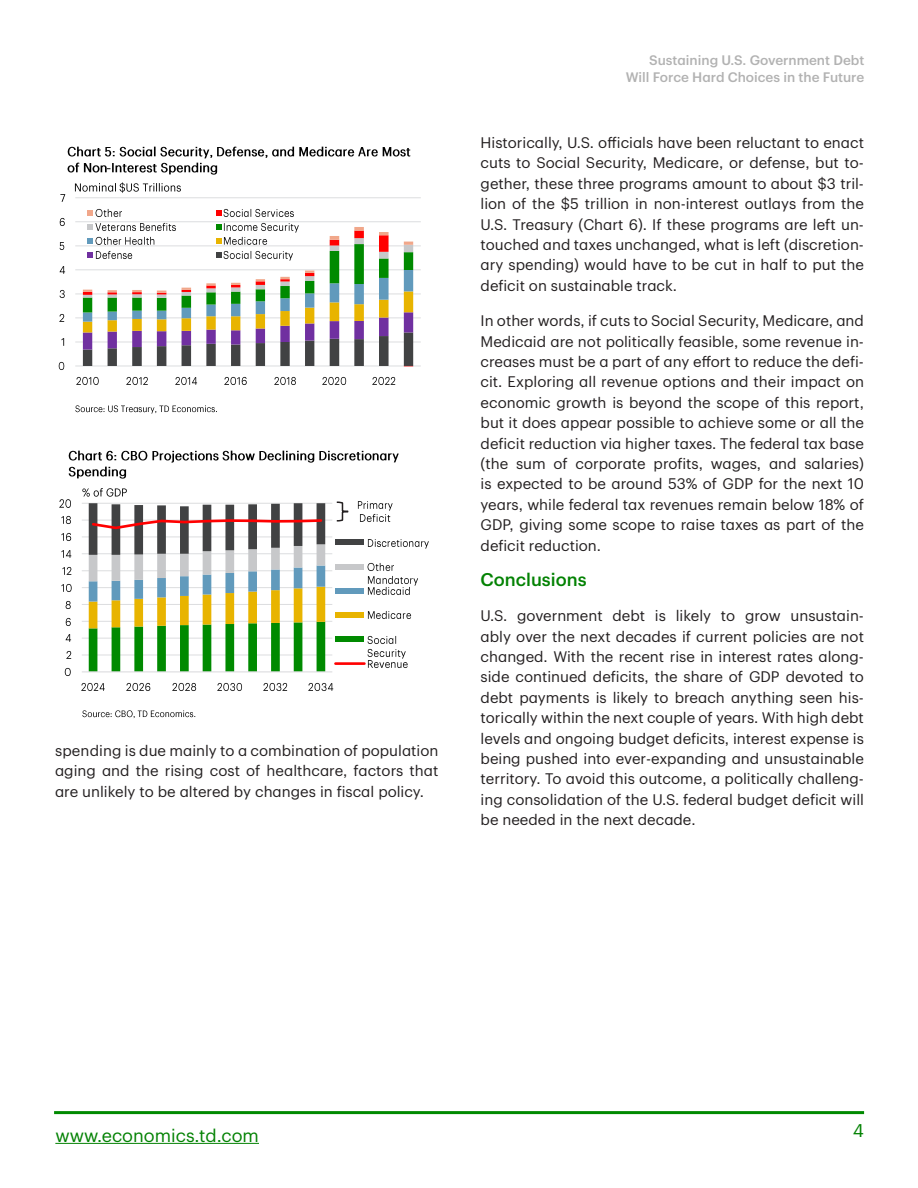
<style>
.page{position:relative;width:918px;height:1188px;background:#fff}
.page>*{position:absolute;margin:0;border:0;box-sizing:border-box;transform-origin:0 0}
.t1{font:18px "TD Graphik";color:#038203}
.Subtitle{font:500 18px "TD Graphik";color:#038203}
.Paragraph{font:15px/20.4px "TD Graphik";color:#231f20;text-align:justify}
.t2{font:500 13.5px/16.2px "TD Graphik";color:#b2b2b2;text-align:right}
</style>
<div class="page">
<hr style="left:55px;top:1143px;width:204px;height:1px;background:#038203">
<hr style="left:54px;top:1111px;width:810px;height:3px;background:#008a00">
<hr style="left:75px;top:366px;width:346px;height:1px;background:#dcdddf">
<hr style="left:75px;top:342px;width:346px;height:1px;background:#dcdddf">
<hr style="left:75px;top:318px;width:346px;height:1px;background:#dcdddf">
<hr style="left:75px;top:294px;width:346px;height:1px;background:#dcdddf">
<hr style="left:75px;top:269px;width:346px;height:1px;background:#dcdddf">
<hr style="left:75px;top:246px;width:346px;height:1px;background:#dcdddf">
<hr style="left:75px;top:221px;width:346px;height:1px;background:#dcdddf">
<hr style="left:75px;top:197px;width:346px;height:1px;background:#dcdddf">
<svg style="left:59px;top:361px;width:6px;height:9px"></svg>
<svg style="left:61px;top:338px;width:4px;height:8px"></svg>
<svg style="left:60px;top:314px;width:5px;height:8px"></svg>
<svg style="left:59px;top:289px;width:6px;height:9px"></svg>
<svg style="left:59px;top:266px;width:7px;height:8px"></svg>
<svg style="left:59px;top:242px;width:6px;height:8px"></svg>
<svg style="left:59px;top:217px;width:6px;height:9px"></svg>
<svg style="left:60px;top:194px;width:6px;height:8px"></svg>
<img style="left:76px;top:376px;width:23px;height:9px">
<img style="left:126px;top:376px;width:22px;height:9px">
<img style="left:175px;top:376px;width:23px;height:9px">
<img style="left:225px;top:376px;width:22px;height:9px">
<img style="left:274px;top:376px;width:22px;height:9px">
<img style="left:322px;top:376px;width:25px;height:9px">
<img style="left:372px;top:376px;width:24px;height:9px">
<svg style="left:87px;top:210px;width:6px;height:5px"></svg>
<img style="left:95px;top:208px;width:27px;height:9px">
<svg style="left:216px;top:210px;width:6px;height:5px"></svg>
<img style="left:224px;top:208px;width:70px;height:9px">
<img style="left:95px;top:222px;width:73px;height:2px">
<svg style="left:83px;top:224px;width:330px;height:142px"></svg>
<img style="left:224px;top:247px;width:74px;height:13px">
<img style="left:76px;top:405px;width:81px;height:9px">
<img style="left:159px;top:405px;width:58px;height:8px">
<img style="left:75px;top:183px;width:41px;height:9px">
<img style="left:119px;top:182px;width:62px;height:11px">
<img style="left:67px;top:146px;width:344px;height:13px">
<img style="left:67px;top:162px;width:40px;height:11px">
<img style="left:112px;top:162px;width:106px;height:13px">
<hr style="left:82px;top:655px;width:250px;height:1px;background:#dcdddf">
<hr style="left:82px;top:638px;width:250px;height:1px;background:#dcdddf">
<hr style="left:82px;top:621px;width:250px;height:1px;background:#dcdddf">
<hr style="left:82px;top:604px;width:250px;height:1px;background:#dcdddf">
<hr style="left:82px;top:587px;width:250px;height:1px;background:#dcdddf">
<hr style="left:82px;top:570px;width:250px;height:1px;background:#dcdddf">
<hr style="left:82px;top:553px;width:250px;height:1px;background:#dcdddf">
<hr style="left:82px;top:537px;width:250px;height:1px;background:#dcdddf">
<hr style="left:82px;top:520px;width:250px;height:1px;background:#dcdddf">
<hr style="left:82px;top:503px;width:250px;height:1px;background:#dcdddf">
<hr style="left:82px;top:671px;width:250px;height:1px;background:#dcdddf">
<svg style="left:89px;top:503px;width:236px;height:169px"></svg>
<svg style="left:65px;top:600px;width:7px;height:76px"></svg>
<img style="left:61px;top:583px;width:11px;height:9px">
<img style="left:62px;top:566px;width:10px;height:9px">
<img style="left:62px;top:550px;width:10px;height:8px">
<img style="left:62px;top:532px;width:10px;height:9px">
<img style="left:62px;top:515px;width:9px;height:9px">
<img style="left:60px;top:499px;width:11px;height:9px">
<img style="left:81px;top:682px;width:24px;height:9px">
<img style="left:127px;top:682px;width:24px;height:9px">
<img style="left:173px;top:682px;width:24px;height:9px">
<img style="left:218px;top:682px;width:24px;height:9px">
<img style="left:264px;top:682px;width:24px;height:9px">
<img style="left:309px;top:682px;width:25px;height:9px">
<div style="left:335px;top:539px;width:29px;height:6px;background:#414243"></div>
<img style="left:368px;top:539px;width:61px;height:9px">
<div style="left:335px;top:564px;width:29px;height:6px;background:#c7c8ca"></div>
<img style="left:368px;top:562px;width:26px;height:9px">
<img style="left:368px;top:576px;width:50px;height:8px">
<div style="left:335px;top:588px;width:29px;height:6px;background:#619abc"></div>
<img style="left:368px;top:584px;width:48px;height:11px">
<div style="left:335px;top:612px;width:29px;height:6px;background:#e8b400"></div>
<img style="left:368px;top:611px;width:44px;height:8px">
<div style="left:335px;top:636px;width:29px;height:6px;background:#008a00"></div>
<img style="left:368px;top:635px;width:29px;height:9px">
<img style="left:368px;top:649px;width:38px;height:7px">
<hr style="left:335px;top:662px;width:29px;height:3px;background:#f00">
<img style="left:368px;top:656px;width:40px;height:12px">
<img style="left:82px;top:710px;width:114px;height:8px">
<img style="left:82px;top:488px;width:45px;height:9px">
<img style="left:68px;top:450px;width:331px;height:12px">
<img style="left:68px;top:466px;width:59px;height:12px">
<svg style="left:336px;top:501px;width:13px;height:21px"></svg>
<img style="left:357px;top:501px;width:36px;height:10px">
<img style="left:360px;top:514px;width:31px;height:8px">
<p class="Paragraph" style="left:55px;top:739px;width:385px">spending is due mainly to a combination of population aging and the rising cost of healthcare, factors that are unlikely to be altered by changes in fiscal policy.</p>
<p class="t2" style="left:626px;top:51px;width:240px">Sustaining U.S. Government Debt<br>Will Force Hard Choices in the Future</p>
<p class="Paragraph" style="left:481px;top:131px;width:385px">Historically, U.S. officials have been reluctant to enact cuts to Social Security, Medicare, or defense, but to&shy;gether, these three programs amount to about $3 tril&shy;lion of the $5 trillion in non-interest outlays from the U.S. Treasury (Chart 6). If these programs are left un&shy;touched and taxes unchanged, what is left (discretion&shy;ary spending) would have to be cut in half to put the deficit on sustainable track.</p>
<p class="Paragraph" style="left:481px;top:309px;width:385px">In other words, if cuts to Social Security, Medicare, and Medicaid are not politically feasible, some revenue in&shy;creases must be a part of any effort to reduce the defi&shy;cit. Exploring all revenue options and their impact on economic growth is beyond the scope of this report, but it does appear possible to achieve some or all the deficit reduction via higher taxes. The federal tax base (the sum of corporate profits, wages, and salaries) is expected to be around 53% of GDP for the next 10 years, while federal tax revenues remain below 18% of GDP, giving some scope to raise taxes as part of the deficit reduction.</p>
<p class="Subtitle" style="left:481px;top:566px;width:108px">Conclusions</p>
<p class="Paragraph" style="left:481px;top:604px;width:385px">U.S. government debt is likely to grow unsustain&shy;ably over the next decades if current policies are not changed. With the recent rise in interest rates along&shy;side continued deficits, the share of GDP devoted to debt payments is likely to breach anything seen his&shy;torically within the next couple of years. With high debt levels and ongoing budget deficits, interest expense is being pushed into ever-expanding and unsustainable territory. To avoid this outcome, a politically challeng&shy;ing consolidation of the U.S. federal budget deficit will be needed in the next decade.</p>
<p class="t1" style="left:55px;top:1122px;width:205px">www.economics.td.com</p>
<p class="t1" style="left:853px;top:1117px;width:13px">4</p>
</div>
